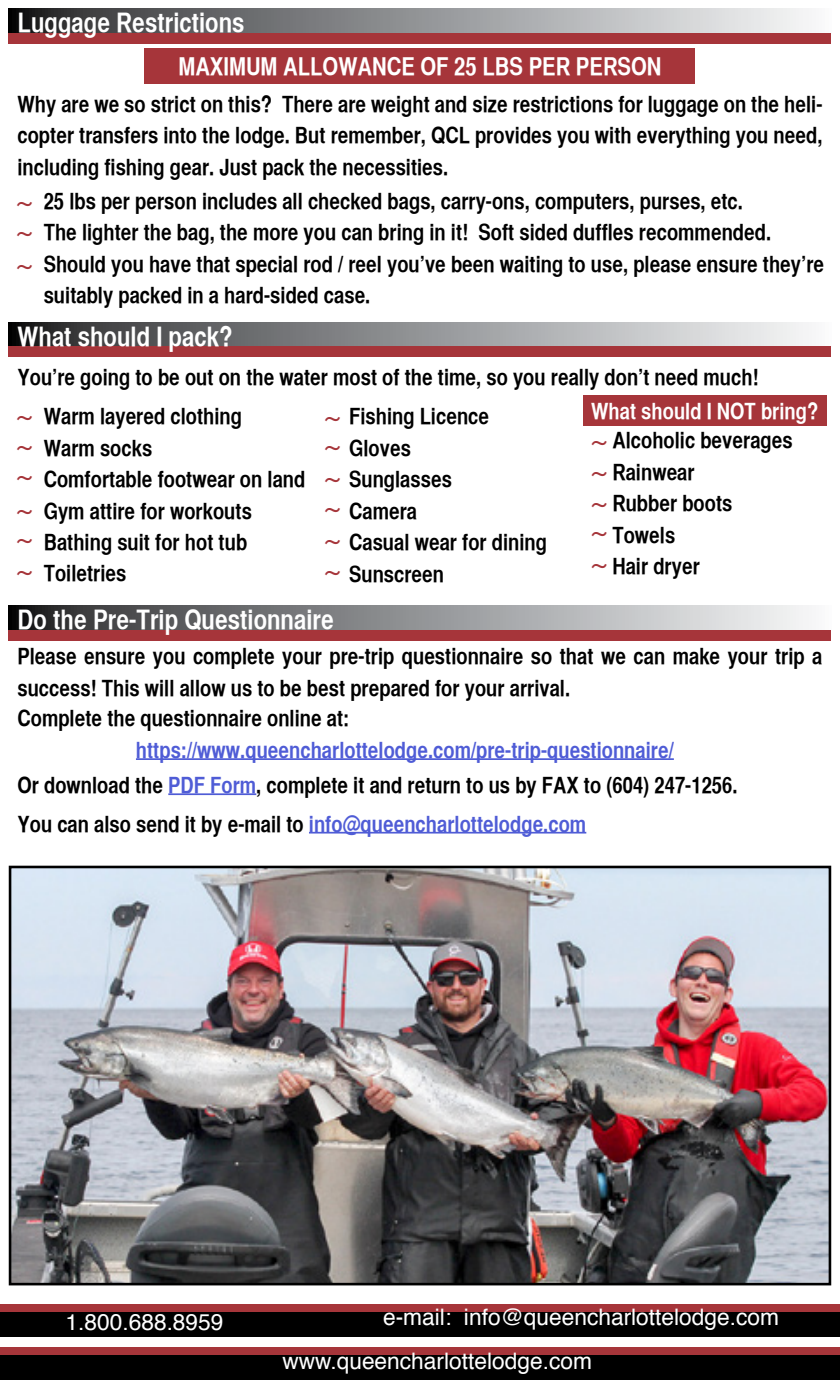
<style>
.page{position:relative;width:840px;height:1400px;background:#fff}
.page>*{position:absolute;margin:0;border:0;box-sizing:border-box;transform-origin:0 0}
.t1{font:700 31.5px/29.6px "Minion Pro";color:#a6353a}
.t2{font:26.95px "Helvetica CY Bold";color:#fff}
.t3{font:24.68px "Helvetica CY Bold";color:#fff}
.t4{font:22.75px "Helvetica";color:#fff}
.t5{font:22.4px/31.5px "Helvetica CY Bold";color:#000}
.t6{font:22.4px "Helvetica CY Bold";color:#4f5cd6}
.t7{font:22.4px "Helvetica CY Bold";color:#fff}
.s1{color:#4f5cd6}
.s2{color:#000}
</style>
<div class="page">
<div style="left:0;top:1306px;width:840px;height:31px;background:#000"></div>
<div style="left:0;top:1304px;width:840px;height:8px;background:#a6353a"></div>
<hr style="left:136px;top:758px;width:538px;height:2px;background:#4f5cd6">
<hr style="left:309px;top:832px;width:277px;height:2px;background:#4f5cd6">
<hr style="left:168px;top:793px;width:88px;height:2px;background:#4f5cd6">
<svg style="left:9px;top:606px;width:800px;height:24px;background:#8e8f91"></svg>
<div style="left:9px;top:630px;width:822px;height:10px;background:#a6353a"></div>
<div style="left:583px;top:395px;width:244px;height:31px;background:#a6353a"></div>
<svg style="left:9px;top:322px;width:822px;height:25px;background:#928e90"></svg>
<div style="left:9px;top:347px;width:822px;height:10px;background:#a6353a"></div>
<div style="left:145px;top:48px;width:550px;height:36px;background:#a6353a"></div>
<svg style="left:9px;top:9px;width:800px;height:24px;background:#8e8f91"></svg>
<div style="left:9px;top:33px;width:822px;height:10px;background:#a6353a"></div>
<div style="left:0;top:1348px;width:840px;height:32px;background:#000"></div>
<div style="left:0;top:1347px;width:840px;height:8px;background:#a6353a"></div>
<img style="left:13px;top:870px;width:814px;height:411px">
<div style="left:9px;top:866px;width:822px;height:419px;border:3px solid #000"></div>
<p class="t2" style="left:18px;top:7px;width:228px">Luggage Restrictions</p>
<p class="t3" style="left:178px;top:52px;width:485px">MAXIMUM ALLOWANCE OF 25 LBS PER PERSON</p>
<p class="t5" style="left:18px;top:88px;width:807px;text-align:justify">Why are we so strict on this? There are weight and size restrictions for luggage on the heli&shy;copter transfers into the lodge. But remember, QCL provides you with everything you need, including fishing gear. Just pack the necessities.</p>
<h1 class="t1" style="left:15px;top:185px;width:20px;line-height:31.7px;text-align:justify">~ ~ ~</h1>
<p class="t5" style="left:44px;top:185px;width:782px">25 lbs per person includes all checked bags, carry-ons, computers, purses, etc.<br>The lighter the bag, the more you can bring in it! Soft sided duffles recommended.<br>Should you have that special rod / reel you’ve been waiting to use, please ensure they’re suitably packed in a hard-sided case.</p>
<p class="t2" style="left:18px;top:320px;width:216px">What should I pack?</p>
<p class="t5" style="left:44px;top:357px;width:717px;line-height:39.2px;text-indent:-26px">You’re going to be out on the water most of the time, so you really don’t need much!<br>Warm layered clothing</p>
<p class="t5" style="left:44px;top:432px;width:263px">Warm socks<br>Comfortable footwear on land<br>Gym attire for workouts<br>Bathing suit for hot tub<br>Toiletries</p>
<p class="t7" style="left:591px;top:397px;width:229px">What should I NOT bring?</p>
<p class="t5" style="left:349px;top:400px;width:199px">Fishing Licence<br>Gloves<br>Sunglasses<br>Camera<br>Casual wear for dining<br>Sunscreen</p>
<h1 class="t1" style="left:15px;top:401px;width:20px">~ ~</h1>
<h1 class="t1" style="left:324px;top:401px;width:20px">~ ~</h1>
<p class="t5" style="left:612px;top:424px;width:182px">Alcoholic beverages<br>Rainwear<br>Rubber boots<br>Towels<br>Hair dryer</p>
<h1 class="t1" style="left:590px;top:424px;width:20px;line-height:31.3px">~ ~</h1>
<h1 class="t1" style="left:15px;top:458px;width:20px;line-height:34.1px">~ ~</h1>
<h1 class="t1" style="left:15px;top:524px;width:20px">~</h1>
<h1 class="t1" style="left:324px;top:463px;width:20px">~ ~</h1>
<h1 class="t1" style="left:590px;top:488px;width:20px;line-height:30.1px;text-align:justify">~ ~ ~</h1>
<h1 class="t1" style="left:324px;top:525px;width:20px">~</h1>
<h1 class="t1" style="left:324px;top:556px;width:20px">~</h1>
<h1 class="t1" style="left:15px;top:556px;width:20px">~</h1>
<p class="t2" style="left:18px;top:603px;width:318px">Do the Pre-Trip Questionnaire</p>
<p class="t5" style="left:18px;top:641px;width:806px;line-height:30.6px">Please ensure you complete your pre-trip questionnaire so that we can make your trip a success! This will allow us to be best prepared for your arrival.<br>Complete the questionnaire online at:</p>
<p class="t6" style="left:136px;top:737px;width:539px">https://www.queencharlottelodge.com/pre-trip-questionnaire/</p>
<p class="t5" style="left:18px;top:769px;width:722px">Or download the <span class="s1">PDF Form</span>, complete it and return to us by FAX to (604) 247-1256.</p>
<p class="t6" style="left:18px;top:810px;width:570px"><span class="s2">You can also send it by e-mail to</span> info@queencharlottelodge.com</p>
<p class="t4" style="left:65px;top:1305px;width:160px">1.800.688.8959</p>
<p class="t4" style="left:383px;top:1299px;width:398px">e-mail: info@queencharlottelodge.com</p>
<p class="t4" style="left:282px;top:1343px;width:311px">www.queencharlottelodge.com</p>
</div>
